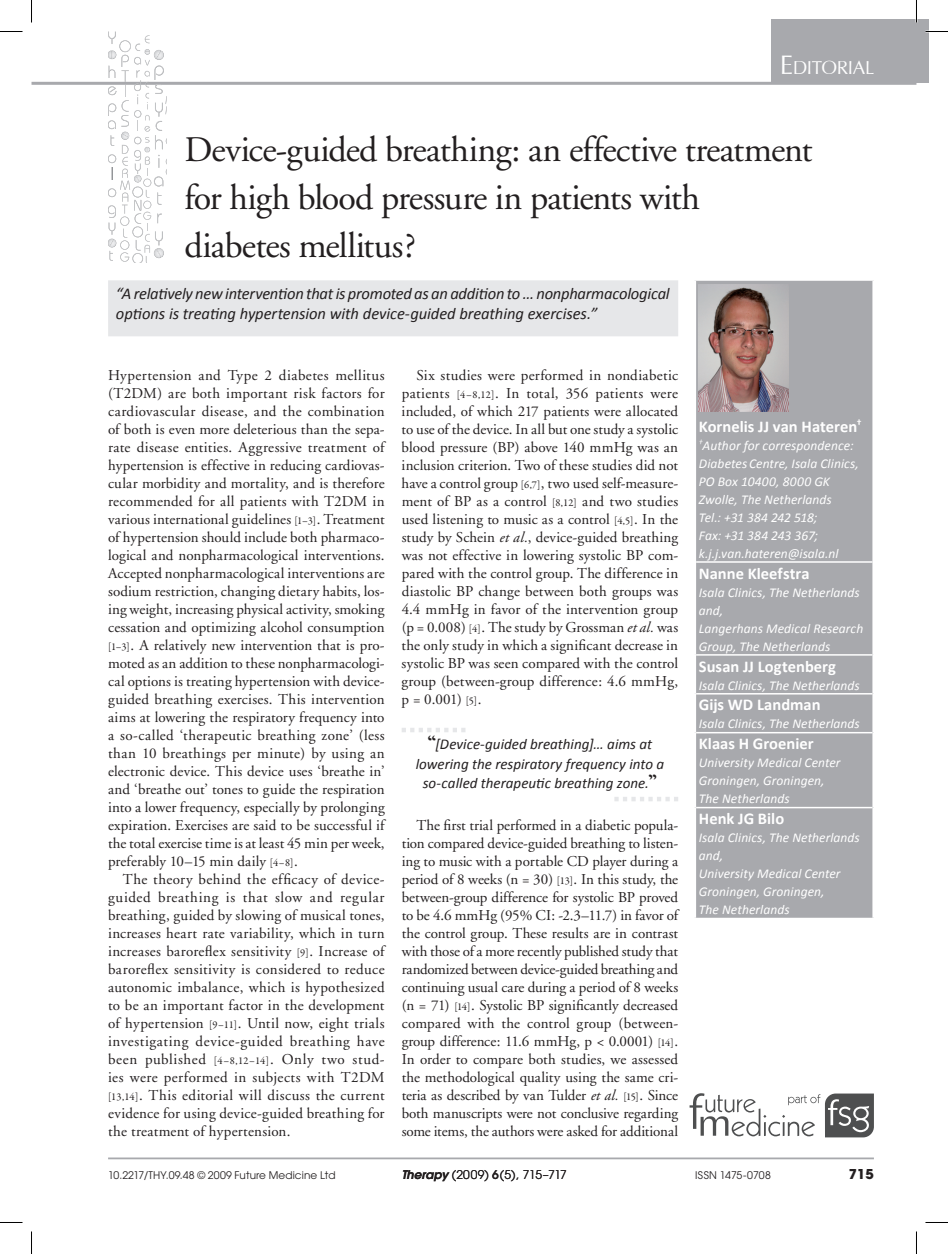
<style>
.page{position:relative;width:948px;height:1254px;background:#fff}
.page>*{position:absolute;margin:0;border:0;box-sizing:border-box;transform-origin:0 0}
.t1{font:36px/48px "Adobe Garamond";letter-spacing:-.02em;color:#231f20}
.t2{font:29.4px "Iris UPC";letter-spacing:-.01em;color:#fff}
.t3{font:italic 16.5px/19.5px "Calibri";letter-spacing:-.01em;color:#231f20}
.t4{font:700 16.5px "Calibri";color:#fff}
.t5{font:15px/18px "Adobe Garamond";letter-spacing:.005em;color:#231f20;text-align:justify}
.t6{font:italic 15px/19.5px "Calibri";color:#231f20;text-align:center}
.t7{font:italic 13.5px/18px "Calibri";letter-spacing:.005em;color:#fff}
.t8{font:700 13.5px "Avant Garde";color:#231f20}
.t9{font:12px "Avant Garde";letter-spacing:-.035em;color:#231f20}
.t10{font:10.5px "Avant Garde";letter-spacing:.01em;color:#231f20}
.s1{font-size:42px}
.s2{font-family:"Garamond Premr Pro";font-size:10.5px}
.s3{font-style:italic}
.s4{font-family:"Californian FB";font-weight:700;font-style:normal;font-size:21px}
.s5{font-weight:600;font-style:italic}
.s6{font-weight:600}
</style>
<div class="page">
<hr style="left:108px;top:1157px;width:765px;height:2px;background:#a8a9ad">
<hr style="left:32px;top:82px;width:884px;height:3px;background:#a8a9ad">
<svg style="left:689px;top:1093px;width:184px;height:44px"></svg>
<div style="left:771px;top:19px;width:158px;height:64px;background:#a8a9ad"></div>
<svg style="left:108px;top:32px;width:59px;height:230px"></svg>
<div style="left:108px;top:280px;width:570px;height:56px;background:#e6e7e9"></div>
<div style="left:696px;top:281px;width:176px;height:636px;background:#a8a9ad"></div>
<hr style="left:696px;top:561px;width:176px;height:2px;background:#fff">
<hr style="left:696px;top:654px;width:176px;height:1px;background:#fff">
<hr style="left:696px;top:693px;width:176px;height:1px;background:#fff">
<hr style="left:696px;top:732px;width:176px;height:1px;background:#fff">
<hr style="left:696px;top:807px;width:176px;height:1px;background:#fff">
<img style="left:698px;top:284px;width:90px;height:128px">
<svg style="left:402px;top:728px;width:63px;height:4px"></svg>
<svg style="left:614px;top:797px;width:64px;height:4px"></svg>
<hr style="left:915px;top:0;width:2px;height:23px;background:#fff">
<svg style="left:0;top:31px;width:22px;height:1px"></svg>
<svg style="left:925px;top:31px;width:22px;height:1px"></svg>
<svg style="left:0;top:1222px;width:22px;height:1px"></svg>
<svg style="left:925px;top:1222px;width:22px;height:1px"></svg>
<svg style="left:31px;top:0;width:1px;height:23px"></svg>
<svg style="left:31px;top:1231px;width:1px;height:23px"></svg>
<svg style="left:916px;top:0;width:1px;height:23px"></svg>
<svg style="left:916px;top:1231px;width:1px;height:23px"></svg>
<h2 class="t2" style="left:779px;top:46px;width:96px"><span class="s1">E</span>ditorial</h2>
<h1 class="t1" style="left:184px;top:127px;width:629px">Device-guided breathing: an effective treatment for high blood pressure in patients with diabetes mellitus?</h1>
<p class="t3" style="left:116px;top:283px;width:555px">“A relatively new intervention that is promoted as an addition to … nonpharmacological options is treating hypertension with device-guided breathing exercises.”</p>
<p class="t5" style="left:108px;top:367px;width:278px">Hypertension and Type 2 diabetes mellitus (T2DM) are both important risk factors for cardiovascular disease, and the combination of both is even more deleterious than the sepa&shy;rate disease entities. Aggressive treatment of hypertension is effective in reducing cardiovas&shy;cular morbidity and mortality, and is therefore recommended for all patients with T2DM in various international guidelines <span class="s2">[1–3]</span>. Treatment of hypertension should include both pharmaco&shy;logical and nonpharmacological interventions.<br>Accepted nonpharmacological interventions are sodium restriction, changing dietary habits, los&shy;ing weight, increasing physical activity, smoking cessation and optimizing alcohol consumption <span class="s2">[1–3]</span>. A relatively new intervention that is pro&shy;moted as an addition to these nonpharmacologi&shy;cal options is treating hypertension with device&shy;guided breathing exercises. This intervention aims at lowering the respiratory frequency into a so-called ‘therapeutic breathing zone’ (less than 10 breathings per minute) by using an electronic device. This device uses ‘breathe in’ and ‘breathe out’ tones to guide the respiration into a lower frequency, especially by prolonging expiration. Exercises are said to be successful if the total exercise time is at least 45 min per week, preferably 10–15 min daily <span class="s2">[4–8]</span>.</p>
<p class="t5" style="left:108px;top:871px;width:278px;text-indent:15px">The theory behind the efficacy of device&shy;guided breathing is that slow and regular breathing, guided by slowing of musical tones, increases heart rate variability, which in turn increases baroreflex sensitivity <span class="s2">[9]</span>. Increase of baroreflex sensitivity is considered to reduce autonomic imbalance, which is hypothesized to be an important factor in the development of hypertension <span class="s2">[9–11]</span>. Until now, eight trials investigating device-guided breathing have been published <span class="s2">[4–8,12–14]</span>. Only two stud&shy;ies were performed in subjects with T2DM <span class="s2">[13,14]</span>. This editorial will discuss the current evidence for using device-guided breathing for the treatment of hypertension.</p>
<p class="t5" style="left:401px;top:367px;width:278px;text-indent:15px">Six studies were performed in nondiabetic patients <span class="s2">[4–8,12]</span>. In total, 356 patients were included, of which 217 patients were allocated to use of the device. In all but one study a systolic blood pressure (BP) above 140 mmHg was an inclusion criterion. Two of these studies did not have a control group <span class="s2">[6,7]</span>, two used self-measure&shy;ment of BP as a control <span class="s2">[8,12]</span> and two studies used listening to music as a control <span class="s2">[4,5]</span>. In the study by Schein <span class="s3">et al.</span>, device-guided breathing was not effective in lowering systolic BP com&shy;pared with the control group. The difference in diastolic BP change between both groups was 4.4 mmHg in favor of the intervention group (p = 0.008) <span class="s2">[4]</span>. The study by Grossman <span class="s3">et al.</span> was the only study in which a significant decrease in systolic BP was seen compared with the control group (between-group difference: 4.6 mmHg, p = 0.001) <span class="s2">[5]</span>.</p>
<p class="t6" style="left:415px;top:734px;width:250px"><span class="s4">“</span>[Device-guided breathing]… aims at lowering the respiratory frequency into a so-called therapeutic breathing zone.<span class="s4">”</span></p>
<p class="t5" style="left:401px;top:817px;width:278px;text-indent:15px">The first trial performed in a diabetic popula&shy;tion compared device-guided breathing to listen&shy;ing to music with a portable CD player during a period of 8 weeks (n = 30) <span class="s2">[13]</span>. In this study, the between-group difference for systolic BP proved to be 4.6 mmHg (95% CI: -2.3–11.7) in favor of the control group. These results are in contrast with those of a more recently published study that randomized between device-guided breathing and continuing usual care during a period of 8 weeks (n = 71) <span class="s2">[14]</span>. Systolic BP significantly decreased compared with the control group (between&shy;group difference: 11.6 mmHg, p &lt; 0.0001) <span class="s2">[14]</span>.<br>In order to compare both studies, we assessed the methodological quality using the same cri&shy;teria as described by van Tulder <span class="s3">et al.</span> <span class="s2">[15]</span>. Since both manuscripts were not conclusive regarding some items, the authors were asked for additional</p>
<p class="t4" style="left:698px;top:416px;width:164px">Kornelis JJ van Hateren<sup>†</sup></p>
<p class="t7" style="left:698px;top:435px;width:161px"><sup>†</sup>Author for correspondence:<br>Diabetes Centre, Isala Clinics,<br>PO Box 10400, 8000 GK<br>Zwolle, The Netherlands<br>Tel.: +31 384 242 518;<br>Fax: +31 384 243 367; k.j.j.van.hateren@isala.nl</p>
<p class="t4" style="left:698px;top:563px;width:112px">Nanne Kleefstra</p>
<p class="t7" style="left:698px;top:582px;width:166px">Isala Clinics, The Netherlands and,<br>Langerhans Medical Research<br>Group, The Netherlands</p>
<p class="t4" style="left:698px;top:656px;width:139px">Susan JJ Logtenberg</p>
<p class="t7" style="left:698px;top:675px;width:162px">Isala Clinics, The Netherlands</p>
<p class="t4" style="left:698px;top:694px;width:123px">Gijs WD Landman</p>
<p class="t7" style="left:698px;top:714px;width:162px">Isala Clinics, The Netherlands</p>
<p class="t4" style="left:698px;top:733px;width:116px">Klaas H Groenier</p>
<p class="t7" style="left:698px;top:753px;width:143px">University Medical Center<br>Groningen, Groningen,<br>The Netherlands</p>
<p class="t4" style="left:698px;top:808px;width:87px">Henk JG Bilo</p>
<p class="t7" style="left:698px;top:828px;width:162px">Isala Clinics, The Netherlands and,<br>University Medical Center<br>Groningen, Groningen,<br>The Netherlands</p>
<p class="t10" style="left:108px;top:1169px;width:229px">10.2217/THY.09.48 © 2009 Future Medicine Ltd</p>
<p class="t9" style="left:401px;top:1167px;width:167px"><span class="s5">Therapy</span> (2009) <span class="s6">6</span>(5), 715–717</p>
<p class="t10" style="left:695px;top:1169px;width:77px">ISSN 1475-0708</p>
<p class="t8" style="left:848px;top:1164px;width:27px">715</p>
</div>
